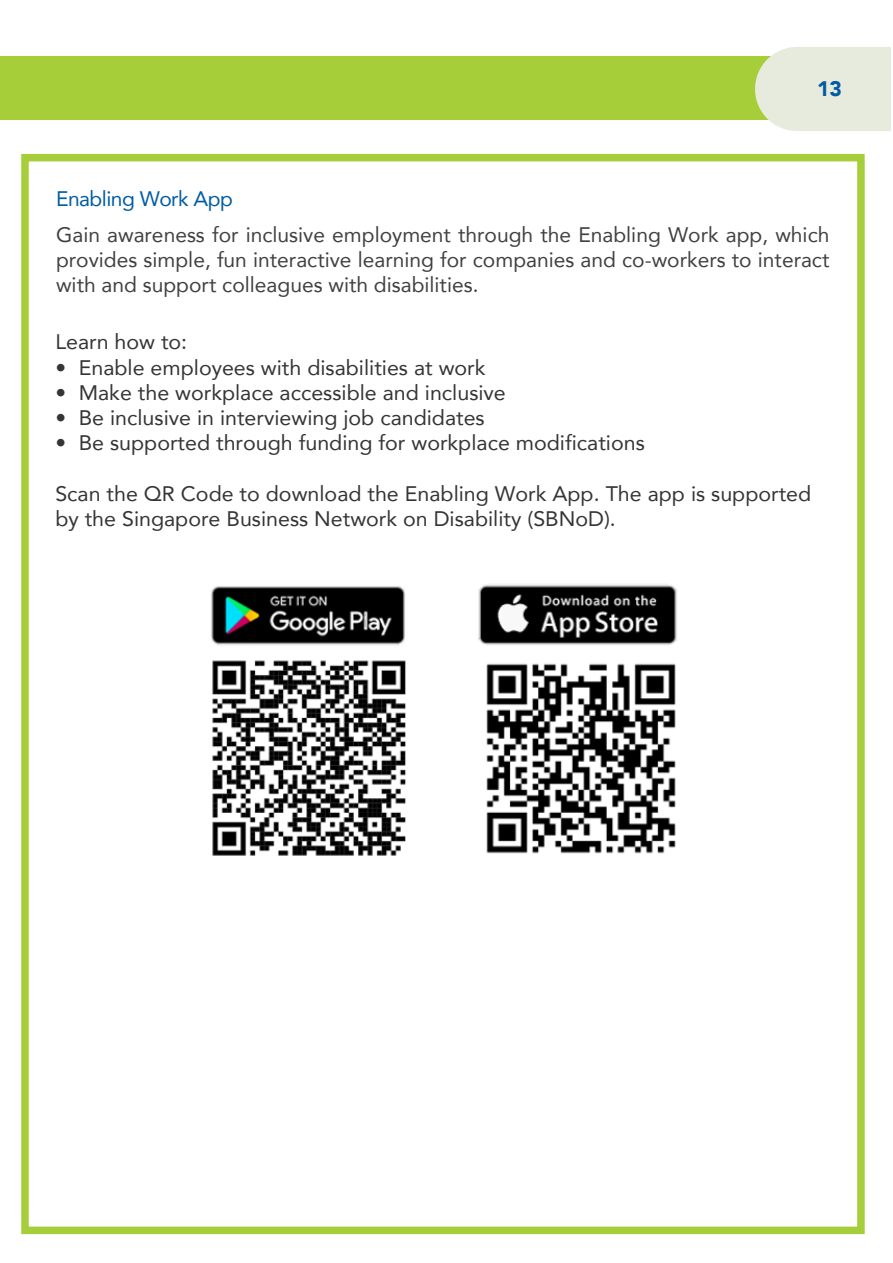
<style>
.page{position:relative;width:893px;height:1263px;background:#fff}
.page>*{position:absolute;margin:0;border:0;box-sizing:border-box;transform-origin:0 0}
.t1{font:21px/25.2px "Avenir";color:#363435}
.t2{font:21px/25.2px "Avenir";color:#424142;text-align:justify}
.t3{font:21px "Avenir";letter-spacing:-.025em;color:#005ca4}
.t4{font:900 21px "Avenir";color:#005ba3}
.t5{font:21px "Clarendon BT";color:#fff}
</style>
<div class="page">
<div style="left:0;top:56px;width:783px;height:63px;background:#a6ce39"></div>
<svg style="left:755px;top:47px;width:136px;height:84px;background:#e5ebd9"></svg>
<div style="left:21px;top:154px;width:844px;height:1080px;border:8px solid #a5ce3a"></div>
<img style="left:211px;top:584px;width:467px;height:272px">
<p class="t3" style="left:56px;top:182px;width:178px">Enabling Work App</p>
<p class="t4" style="left:817px;top:71px;width:26px">13</p>
<p class="t2" style="left:56px;top:221px;width:775px">Gain awareness for inclusive employment through the Enabling Work app, which provides simple, fun interactive learning for companies and co-workers to interact with and support colleagues with disabilities.</p>
<p class="t1" style="left:55px;top:329px;width:133px">Learn how to:</p>
<p class="t1" style="left:55px;top:354px;width:432px">• Enable employees with disabilities at work</p>
<p class="t1" style="left:55px;top:379px;width:452px">• Make the workplace accessible and inclusive</p>
<p class="t1" style="left:55px;top:404px;width:431px">• Be inclusive in interviewing job candidates</p>
<p class="t1" style="left:55px;top:430px;width:591px">• Be supported through funding for workplace modifications</p>
<p class="t1" style="left:55px;top:480px;width:757px">Scan the QR Code to download the Enabling Work App. The app is supported by the Singapore Business Network on Disability (SBNoD).</p>
<p class="t5" style="left:61px;top:402px;width:14px">•</p>
</div>
